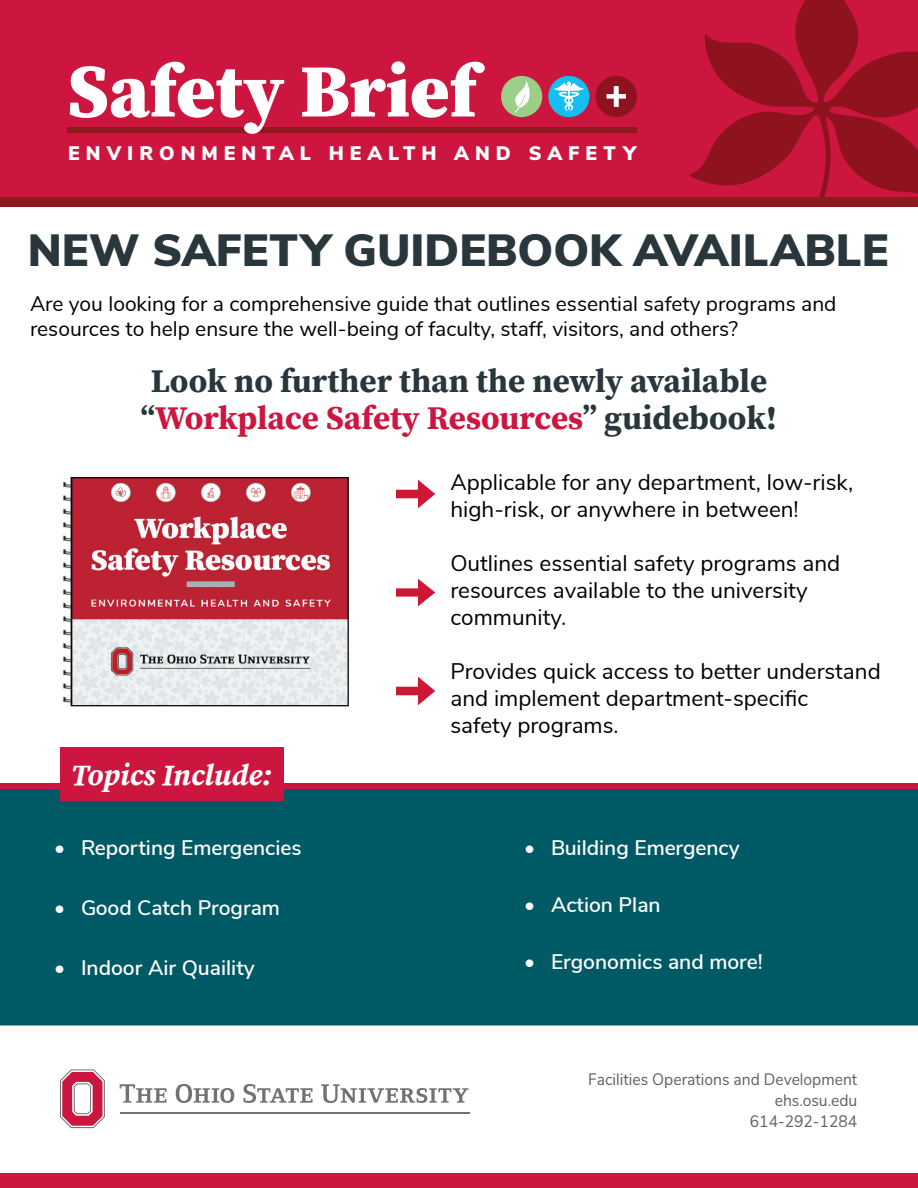
<style>
.page{position:relative;width:918px;height:1188px;background:#fff}
.page>*{position:absolute;margin:0;border:0;box-sizing:border-box;transform-origin:0 0}
.t1{font:900 75px "Buckeye Serif";color:#fff}
.t2{font:900 45px "Buckeye Sans 2";color:#29363c}
.t3{font:700 33px/37.5px "Buckeye Serif 2";color:#29363c;text-align:center}
.t4{font:italic 700 30px "Buckeye Serif 2";color:#fff}
.t5{font:22.5px/27px "Buckeye Sans 2";color:#000}
.t6{font:21px/25.2px "Buckeye Sans 2";color:#000}
.t7{font:600 21px "Buckeye Sans 2";color:#fff}
.t8{font:900 19.5px "Buckeye Sans";letter-spacing:.31em;color:#fff}
.t9{font:16.5px/21px "Buckeye Sans";color:#606161;text-align:right;scale:.95 1}
.s1{color:#cd163f}
</style>
<div class="page">
<div style="left:0;top:0;width:918px;height:197px;background:#cd163f"></div>
<svg style="left:689px;top:0;width:229px;height:197px;fill:#8e131e"></svg>
<div style="left:0;top:197px;width:918px;height:10px;background:#8e1a1e"></div>
<div style="left:68px;top:128px;width:569px;height:5px;background:#8f1a1e"></div>
<div style="left:548px;top:76px;width:42px;height:41px;background:#15bef0;border-radius:50%"></div>
<div style="left:501px;top:76px;width:41px;height:41px;background:#9bcf87;border-radius:50%"></div>
<div style="left:596px;top:76px;width:41px;height:41px;background:#8e131e;border-radius:50%"></div>
<svg style="left:554px;top:82px;width:30px;height:29px"></svg>
<svg style="left:515px;top:80px;width:22px;height:33px"></svg>
<svg style="left:607px;top:86px;width:19px;height:21px"></svg>
<hr style="left:120px;top:1113px;width:350px;height:1px;background:#717272">
<svg style="left:60px;top:1069px;width:45px;height:59px"></svg>
<svg style="left:120px;top:1084px;width:46px;height:19px"></svg>
<svg style="left:176px;top:1084px;width:58px;height:19px"></svg>
<svg style="left:244px;top:1084px;width:69px;height:19px"></svg>
<svg style="left:321px;top:1084px;width:148px;height:19px"></svg>
<div style="left:0;top:1173px;width:918px;height:15px;background:#cd163f"></div>
<hr style="left:0;top:1025px;width:918px;height:1px;background:#9f9c9c">
<div style="left:0;top:788px;width:918px;height:236px;background:#005a65"></div>
<div style="left:0;top:783px;width:918px;height:5px;background:#cd163f"></div>
<div style="left:61px;top:747px;width:223px;height:54px;background:#cd163f"></div>
<img style="left:397px;top:480px;width:38px;height:27px">
<img style="left:397px;top:579px;width:38px;height:27px">
<img style="left:397px;top:678px;width:38px;height:27px">
<img style="left:63px;top:478px;width:286px;height:229px">
<h1 class="t1" style="left:68px;top:39px;width:411px">Safety Brief</h1>
<p class="t8" style="left:68px;top:139px;width:569px">ENVIRONMENTAL HEALTH AND SAFETY</p>
<h2 class="t2" style="left:28px;top:222px;width:862px">NEW SAFETY GUIDEBOOK AVAILABLE</h2>
<p class="t6" style="left:30px;top:291px;width:808px">Are you looking for a comprehensive guide that outlines essential safety programs and resources to help ensure the well-being of faculty, staff, visitors, and others?</p>
<h3 class="t3" style="left:141px;top:363px;width:638px">Look no further than the newly available “<span class="s1">Workplace Safety Resources</span>” guidebook!</h3>
<h3 class="t4" style="left:71px;top:757px;width:203px">Topics Include:</h3>
<p class="t7" style="left:54px;top:835px;width:249px">• Reporting Emergencies</p>
<p class="t7" style="left:54px;top:895px;width:228px">• Good Catch Program</p>
<p class="t7" style="left:54px;top:955px;width:202px">• Indoor Air Quaility</p>
<p class="t5" style="left:450px;top:468px;width:404px">Applicable for any department, low-risk, high-risk, or anywhere in between!</p>
<p class="t5" style="left:450px;top:549px;width:391px">Outlines essential safety programs and resources available to the university community.</p>
<p class="t5" style="left:450px;top:657px;width:432px">Provides quick access to better understand and implement department-specific<br>safety programs.</p>
<p class="t7" style="left:524px;top:835px;width:217px">• Building Emergency</p>
<p class="t7" style="left:524px;top:892px;width:138px">• Action Plan</p>
<p class="t7" style="left:524px;top:949px;width:240px">• Ergonomics and more!</p>
<p class="t9" style="left:588px;top:1068px;width:285px">Facilities Operations and Development ehs.osu.edu<br>614-292-1284</p>
</div>
